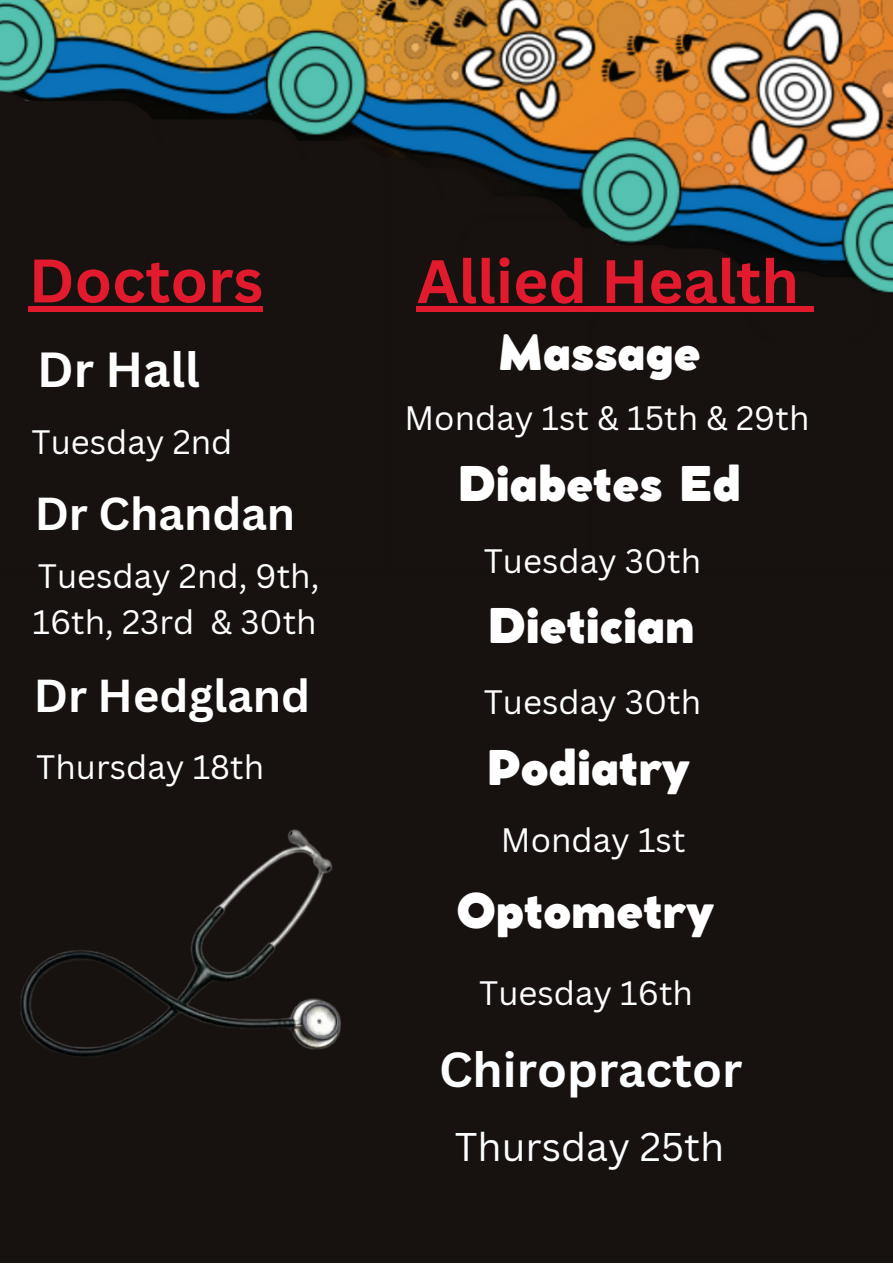
<style>
.page{position:relative;width:893px;height:1264px;background:#fff}
.page>*{position:absolute;margin:0;border:0;box-sizing:border-box;transform-origin:0 0}
.t1{font:700 60px "Canva Sans";color:#e11b2d}
.t2{font:700 48px "Canva Sans";color:#fdfeff}
.t3{font:700 48px "Canva Sans";color:#fff}
.t4{font:800 47.25px "Cocomat Pro";color:#fff}
.t5{font:700 45px "Canva Sans";color:#fff}
.t6{font:39px "Canva Sans";color:#fdfeff}
.t7{font:33px/46px "Canva Sans";color:#fff}
</style>
<div class="page">
<img style="left:0;top:0;width:892px;height:1262px">
<img style="left:0;top:820px;width:404px;height:249px">
<div style="left:29px;top:306px;width:234px;height:5px;background:#e11b2d"></div>
<div style="left:417px;top:306px;width:382px;height:6px;background:#e11b2d"></div>
<div style="left:799px;top:306px;width:14px;height:6px;background:#e11b2d"></div>
<h1 class="t1" style="left:29px;top:238px;width:236px">Doctors</h1>
<h2 class="t3" style="left:37px;top:336px;width:164px">Dr Hall</h2>
<p class="t7" style="left:31px;top:418px;width:202px">Tuesday 2nd</p>
<h3 class="t5" style="left:35px;top:481px;width:262px">Dr Chandan</h3>
<p class="t7" style="left:33px;top:552px;width:288px">Tuesday 2nd, 9th,<br>16th, 23rd &amp; 30th</p>
<h3 class="t5" style="left:34px;top:664px;width:278px">Dr Hedgland</h3>
<p class="t7" style="left:36px;top:743px;width:229px">Thursday 18th</p>
<h1 class="t1" style="left:417px;top:239px;width:383px">Allied Health</h1>
<h3 class="t4" style="left:498px;top:334px;width:204px">Massage</h3>
<p class="t7" style="left:404px;top:394px;width:406px">Monday 1st &amp; 15th &amp; 29th</p>
<h3 class="t4" style="left:458px;top:466px;width:284px">Diabetes Ed</h3>
<p class="t7" style="left:483px;top:537px;width:219px">Tuesday 30th</p>
<h3 class="t4" style="left:487px;top:608px;width:208px">Dietician</h3>
<p class="t7" style="left:483px;top:678px;width:219px">Tuesday 30th</p>
<h3 class="t4" style="left:487px;top:749px;width:204px">Podiatry</h3>
<p class="t7" style="left:501px;top:815px;width:186px">Monday 1st</p>
<h3 class="t4" style="left:456px;top:892px;width:258px">Optometry</h3>
<p class="t7" style="left:479px;top:969px;width:215px">Tuesday 16th</p>
<h2 class="t2" style="left:439px;top:1035px;width:305px">Chiropractor</h2>
<p class="t6" style="left:455px;top:1119px;width:271px">Thursday 25th</p>
</div>
